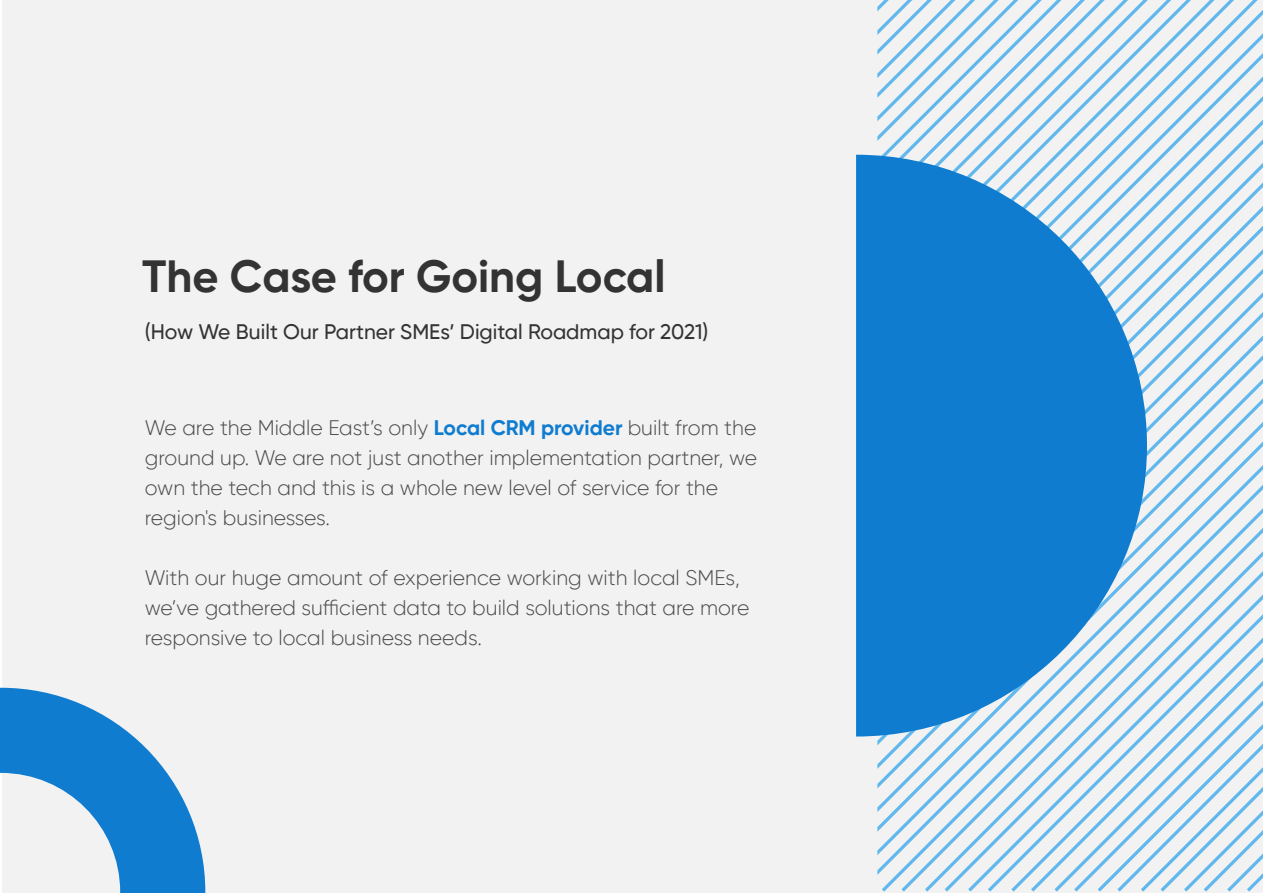
<style>
.page{position:relative;width:1263px;height:893px;background:#fff}
.page>*{position:absolute;margin:0;border:0;box-sizing:border-box;transform-origin:0 0}
.t1{font:700 45px "Gilroy";color:#333}
.t2{font:300 21px/30px "Gilroy";color:#4c4c4c}
.t3{font:500 21px "Gilroy";color:#333}
.s1{font-weight:700;color:#0f7cd0}
</style>
<div class="page">
<div style="left:2px;top:0;width:1261px;height:893px;background:#f2f2f2"></div>
<svg style="left:877px;top:0;width:357px;height:10px"></svg>
<svg style="left:877px;top:10px;width:386px;height:43px"></svg>
<svg style="left:877px;top:53px;width:386px;height:43px"></svg>
<svg style="left:877px;top:96px;width:386px;height:43px"></svg>
<svg style="left:877px;top:139px;width:386px;height:43px"></svg>
<svg style="left:1147px;top:182px;width:116px;height:44px"></svg>
<svg style="left:1147px;top:226px;width:116px;height:43px"></svg>
<svg style="left:1147px;top:269px;width:116px;height:43px"></svg>
<svg style="left:1147px;top:312px;width:116px;height:43px"></svg>
<svg style="left:1147px;top:355px;width:116px;height:43px"></svg>
<svg style="left:1147px;top:398px;width:116px;height:43px"></svg>
<svg style="left:1147px;top:441px;width:116px;height:44px"></svg>
<svg style="left:877px;top:485px;width:386px;height:390px"></svg>
<svg style="left:901px;top:528px;width:362px;height:364px"></svg>
<svg style="left:945px;top:571px;width:318px;height:321px"></svg>
<svg style="left:988px;top:614px;width:275px;height:278px"></svg>
<svg style="left:1031px;top:657px;width:232px;height:235px"></svg>
<svg style="left:1054px;top:681px;width:209px;height:211px"></svg>
<svg style="left:856px;top:155px;width:291px;height:581px;fill:#0f7cd0"></svg>
<svg style="left:1px;top:688px;width:204px;height:205px"></svg>
<h1 class="t1" style="left:142px;top:248px;width:525px">The Case for Going Local</h1>
<p class="t3" style="left:145px;top:318px;width:565px">(How We Built Our Partner SMEs’ Digital Roadmap for 2021)</p>
<p class="t2" style="left:145px;top:412px;width:614px">We are the Middle East’s only <span class="s1">Local CRM provider</span> built from the ground up. We are not just another implementation partner, we own the tech and this is a whole new level of service for the region's businesses.</p>
<p class="t2" style="left:145px;top:562px;width:606px">With our huge amount of experience working with local SMEs, we’ve gathered sufficient data to build solutions that are more responsive to local business needs.</p>
</div>
